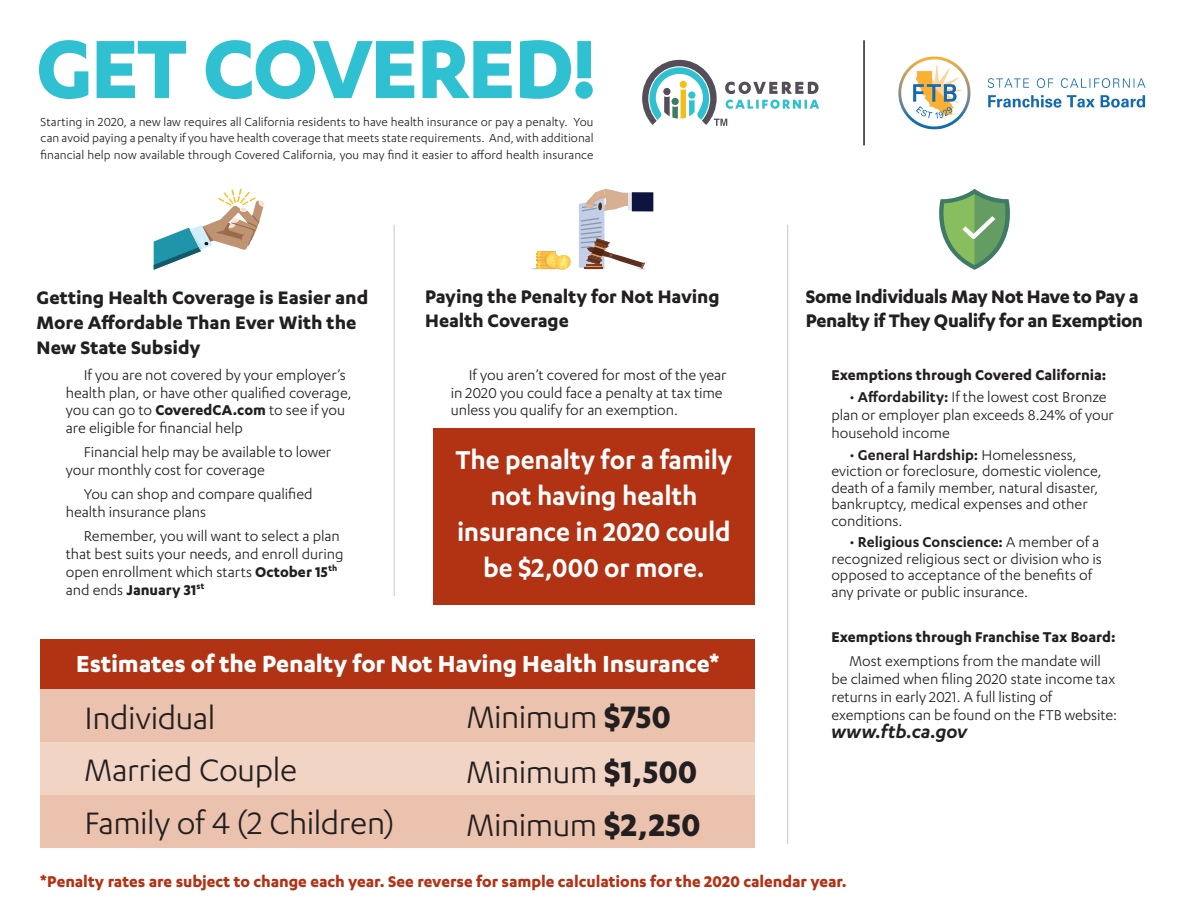
<style>
.page{position:relative;width:1188px;height:918px;background:#fff}
.page>*{position:absolute;margin:0;border:0;box-sizing:border-box;transform-origin:0 0}
.t1{font:700 95.85px "Karbon";letter-spacing:-.025em;color:#2fc0d1}
.t2{font:36px "Karbon";letter-spacing:-.015em;color:#231f20}
.t3{font:600 30px/36px "Karbon";letter-spacing:-.005em;color:#fff;text-align:center}
.t4{font:700 27px "Karbon";letter-spacing:-.005em;color:#fff}
.t5{font:700 21px/24px "Karbon";letter-spacing:-.005em;color:#231f20}
.t6{font:italic 600 21px "Karbon";color:#231f20}
.t7{font:700 18px "Karbon";letter-spacing:-.005em;color:#b23214}
.t8{font:16.5px/18px "Karbon";letter-spacing:-.005em;color:#231f20}
.t9{font:700 16.5px "Karbon";color:#231f20}
.t10{font:13.5px/16.5px "Karbon";letter-spacing:.005em;color:#231f20;text-align:justify}
.s1{font-weight:700}
.s2{font-weight:600}
</style>
<div class="page">
<img style="left:898px;top:56px;width:248px;height:74px">
<svg style="left:939px;top:189px;width:71px;height:81px"></svg>
<svg style="left:154px;top:189px;width:110px;height:81px"></svg>
<div style="left:632px;top:192px;width:21px;height:19px;background:#0d143e"></div>
<svg style="left:579px;top:189px;width:67px;height:80px"></svg>
<svg style="left:531px;top:252px;width:40px;height:18px"></svg>
<hr style="left:394px;top:225px;width:1px;height:371px;background:#554e58">
<hr style="left:787px;top:225px;width:1px;height:619px;background:#554e58">
<div style="left:41px;top:639px;width:714px;height:50px;background:#b23214"></div>
<div style="left:433px;top:429px;width:322px;height:176px;background:#b23214"></div>
<div style="left:41px;top:795px;width:238px;height:53px;background:#ebc2ae"></div>
<div style="left:41px;top:742px;width:238px;height:53px;background:#f2d4c4"></div>
<div style="left:279px;top:689px;width:238px;height:53px;background:#ebc2ae"></div>
<div style="left:279px;top:742px;width:238px;height:53px;background:#f2d4c4"></div>
<div style="left:41px;top:689px;width:238px;height:53px;background:#ebc2ae"></div>
<div style="left:279px;top:795px;width:238px;height:53px;background:#ebc2ae"></div>
<div style="left:517px;top:689px;width:238px;height:53px;background:#ebc2ae"></div>
<div style="left:517px;top:742px;width:238px;height:53px;background:#f2d4c4"></div>
<div style="left:517px;top:795px;width:238px;height:53px;background:#ebc2ae"></div>
<svg style="left:642px;top:60px;width:177px;height:66px"></svg>
<hr style="left:863px;top:41px;width:2px;height:104px;background:#231f20">
<h1 class="t1" style="left:36px;top:14px;width:562px">GET COVERED!</h1>
<p class="t10" style="left:41px;top:113px;width:555px">Starting in 2020, a new law requires all California residents to have health insurance or pay a penalty. You can avoid paying a penalty if you have health coverage that meets state requirements. And, with additional financial help now available through Covered California, you may find it easier to afford health insurance</p>
<p class="t5" style="left:37px;top:284px;width:333px;line-height:25.2px">Getting Health Coverage is Easier and<br>More Affordable Than Ever With the<br>New State Subsidy</p>
<p class="t8" style="left:66px;top:365px;width:287px;text-indent:18px">If you are not covered by your employer’s health plan, or have other qualified coverage, you can go to <span class="s1">CoveredCA.com</span> to see if you are eligible for financial help</p>
<p class="t8" style="left:66px;top:443px;width:267px;text-indent:18px">Financial help may be available to lower your monthly cost for coverage</p>
<p class="t8" style="left:66px;top:485px;width:248px;text-indent:18px">You can shop and compare qualified health insurance plans</p>
<p class="t8" style="left:66px;top:527px;width:279px;text-indent:18px">Remember, you will want to select a plan that best suits your needs, and enroll during open enrollment which starts <span class="s1">October 15</span><sup>th </sup>and ends <span class="s1">January 31</span><sup>st</sup></p>
<p class="t5" style="left:425px;top:284px;width:296px">Paying the Penalty for Not Having<br>Health Coverage</p>
<p class="t8" style="left:451px;top:365px;width:277px;text-indent:18px">If you aren’t covered for most of the year in 2020 you could face a penalty at tax time unless you qualify for an exemption.</p>
<h3 class="t3" style="left:456px;top:441px;width:278px">The penalty for a family not having health insurance in 2020 could be $2,000 or more.</h3>
<h3 class="t4" style="left:76px;top:648px;width:645px">Estimates of the Penalty for Not Having Health Insurance*</h3>
<h2 class="t2" style="left:85px;top:699px;width:132px">Individual</h2>
<h2 class="t2" style="left:467px;top:698px;width:205px">Minimum <span class="s1">$750</span></h2>
<h2 class="t2" style="left:85px;top:750px;width:214px">Married Couple</h2>
<h2 class="t2" style="left:467px;top:752px;width:232px">Minimum <span class="s1">$1,500</span></h2>
<h2 class="t2" style="left:85px;top:803px;width:312px">Family of 4 (2 Children)</h2>
<h2 class="t2" style="left:467px;top:805px;width:235px">Minimum <span class="s1">$2,250</span></h2>
<p class="t5" style="left:806px;top:284px;width:339px">Some Individuals May Not Have to Pay a<br>Penalty if They Qualify for an Exemption</p>
<p class="t9" style="left:831px;top:365px;width:276px">Exemptions through Covered California:</p>
<p class="t8" style="left:831px;top:388px;width:284px;text-indent:18px">• <span class="s2">Affordability:</span> If the lowest cost Bronze plan or employer plan exceeds 8.24% of your household income</p>
<p class="t8" style="left:831px;top:446px;width:272px;line-height:16.6px;text-indent:18px">• <span class="s2">General Hardship:</span> Homelessness, eviction or foreclosure, domestic violence, death of a family member, natural disaster, bankruptcy, medical expenses and other conditions.</p>
<p class="t8" style="left:831px;top:533px;width:272px;line-height:16.6px;text-indent:18px">• <span class="s2">Religious Conscience:</span> A member of a recognized religious sect or division who is opposed to acceptance of the benefits of any private or public insurance.</p>
<p class="t9" style="left:831px;top:628px;width:286px">Exemptions through Franchise Tax Board:</p>
<p class="t8" style="left:831px;top:652px;width:287px;text-indent:18px">Most exemptions from the mandate will be claimed when filing 2020 state income tax returns in early 2021. A full listing of exemptions can be found on the FTB website:</p>
<p class="t6" style="left:831px;top:720px;width:138px">www.ftb.ca.gov</p>
<p class="t7" style="left:40px;top:872px;width:808px">*Penalty rates are subject to change each year. See reverse for sample calculations for the 2020 calendar year.</p>
</div>
